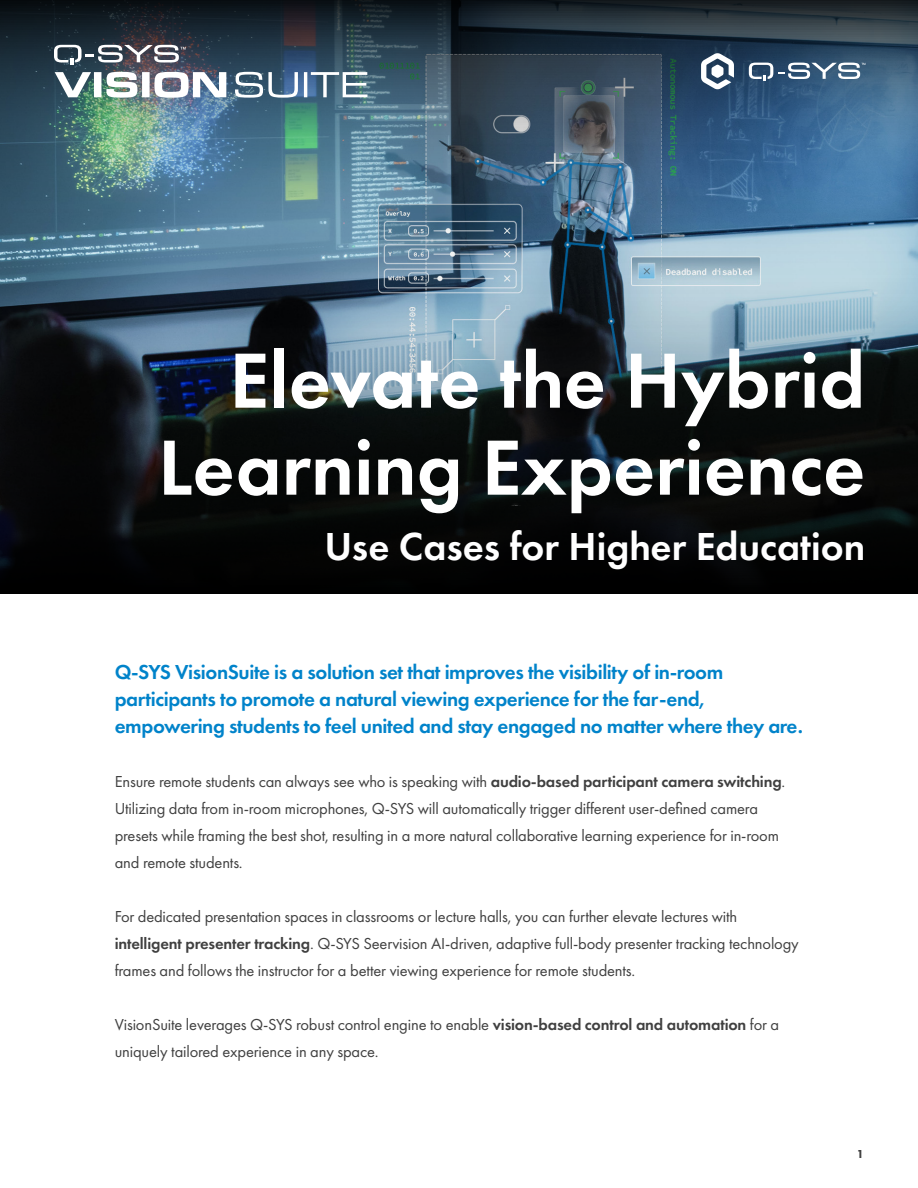
<style>
.page{position:relative;width:918px;height:1188px;background:#fff}
.page>*{position:absolute;margin:0;border:0;box-sizing:border-box;transform-origin:0 0}
.t1{font:600 81px/87px "Futura PT";color:#fff;text-align:right}
.t2{font:600 40.5px "Futura PT";color:#fff}
.t3{font:600 21px/27px "Futura PT";letter-spacing:-.02em;color:#0083ca}
.t4{font:16.5px/27px "Futura PT";letter-spacing:-.01em;color:#404040}
.t5{font:800 12px "Futura PT";color:#404040}
.s1{font-weight:600}
</style>
<div class="page">
<img style="left:0;top:0;width:918px;height:594px">
<h1 class="t1" style="left:158px;top:336px;width:709px">Elevate the Hybrid<br>Learning Experience</h1>
<h2 class="t2" style="left:325px;top:522px;width:542px">Use Cases for Higher Education</h2>
<p class="t3" style="left:115px;top:658px;width:690px">Q-SYS VisionSuite is a solution set that improves the visibility of in-room participants to promote a natural viewing experience for the far-end, empowering students to feel united and stay engaged no matter where they are.</p>
<p class="t4" style="left:115px;top:768px;width:672px">Ensure remote students can always see who is speaking with <span class="s1">audio-based participant camera switching</span>.<br>Utilizing data from in-room microphones, Q-SYS will automatically trigger different user-defined camera presets while framing the best shot, resulting in a more natural collaborative learning experience for in-room and remote students.</p>
<p class="t4" style="left:115px;top:903px;width:686px">For dedicated presentation spaces in classrooms or lecture halls, you can further elevate lectures with <span class="s1">intelligent presenter tracking</span>. Q-SYS Seervision AI-driven, adaptive full-body presenter tracking technology frames and follows the instructor for a better viewing experience for remote students.</p>
<p class="t4" style="left:115px;top:1011px;width:666px">VisionSuite leverages Q-SYS robust control engine to enable <span class="s1">vision-based control and automation</span> for a uniquely tailored experience in any space.</p>
<p class="t5" style="left:857px;top:1147px;width:9px">1</p>
</div>
